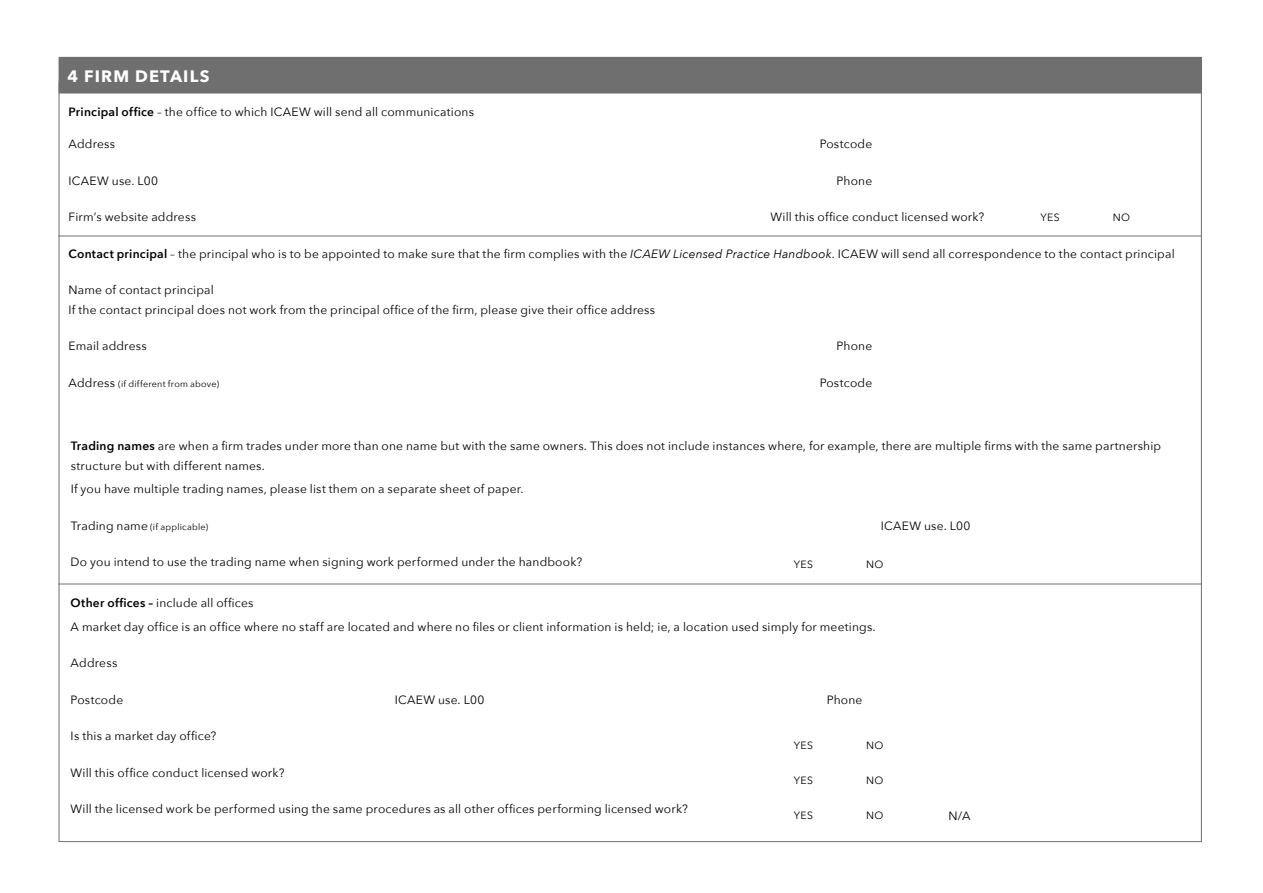
<style>
.page{position:relative;width:1263px;height:893px;background:#fff}
.page>*{position:absolute;margin:0;border:0;box-sizing:border-box;transform-origin:0 0}
.t1{font:700 16.5px "Avenir Next";letter-spacing:.07em;color:#fff}
.t2{font:12px/19.5px "Avenir Next";letter-spacing:.015em;color:#000}
.t3{font:10.5px "Avenir Next";letter-spacing:.03em;color:#000}
.t4{font:9px "Avenir Next";letter-spacing:.025em;color:#000}
.s1{font-weight:600}
.s2{font-style:italic}
.s3{font-size:12px}
</style>
<div class="page">
<hr style="left:58px;top:584px;width:1144px;height:1px;background:#706f6f">
<div style="left:59px;top:57px;width:1142px;height:36px;background:#706f6f"></div>
<hr style="left:59px;top:57px;width:1143px;height:1px;background:#706f6f">
<hr style="left:1201px;top:58px;width:1px;height:35px;background:#706f6f">
<hr style="left:59px;top:93px;width:1143px;height:1px;background:#706f6f">
<hr style="left:58px;top:236px;width:1144px;height:1px;background:#706f6f">
<h1 class="t1" style="left:68px;top:62px;width:144px">4 FIRM DETAILS</h1>
<p class="t2" style="left:69px;top:102px;width:407px"><span class="s1">Principal office</span> – the office to which ICAEW will send all communications</p>
<p class="t2" style="left:69px;top:134px;width:48px">Address</p>
<p class="t2" style="left:820px;top:134px;width:54px">Postcode</p>
<p class="t2" style="left:69px;top:171px;width:91px">ICAEW use. L00</p>
<p class="t2" style="left:836px;top:171px;width:37px">Phone</p>
<p class="t2" style="left:69px;top:207px;width:129px">Firm’s website address</p>
<p class="t2" style="left:771px;top:207px;width:215px">Will this office conduct licensed work?</p>
<p class="t2" style="left:69px;top:244px;width:1108px"><span class="s1">Contact principal</span> – the principal who is to be appointed to make sure that the firm complies with the <span class="s2">ICAEW Licensed Practice Handbook</span>. ICAEW will send all correspondence to the contact principal</p>
<p class="t2" style="left:69px;top:280px;width:588px">Name of contact principal<br>If the contact principal does not work from the principal office of the firm, please give their office address</p>
<p class="t2" style="left:69px;top:336px;width:80px">Email address</p>
<p class="t2" style="left:836px;top:336px;width:37px">Phone</p>
<p class="t4" style="left:69px;top:376px;width:152px"><span class="s3">Address</span> (if different from above)</p>
<p class="t2" style="left:820px;top:373px;width:54px">Postcode</p>
<p class="t3" style="left:1040px;top:208px;width:21px">YES</p>
<p class="t3" style="left:1113px;top:208px;width:19px">NO</p>
<p class="t2" style="left:71px;top:436px;width:1092px"><span class="s1">Trading names</span> are when a firm trades under more than one name but with the same owners. This does not include instances where, for example, there are multiple firms with the same partnership structure but with different names.</p>
<p class="t2" style="left:71px;top:479px;width:454px">If you have multiple trading names, please list them on a separate sheet of paper.</p>
<p class="t4" style="left:71px;top:519px;width:139px"><span class="s3">Trading name</span> (if applicable)</p>
<p class="t2" style="left:881px;top:515px;width:91px">ICAEW use. L00</p>
<p class="t2" style="left:71px;top:552px;width:513px">Do you intend to use the trading name when signing work performed under the handbook?</p>
<p class="t2" style="left:71px;top:591px;width:806px;line-height:23.7px"><span class="s1">Other offices –</span> include all offices<br>A market day office is an office where no staff are located and where no files or client information is held; ie, a location used simply for meetings.</p>
<p class="t2" style="left:71px;top:653px;width:48px">Address</p>
<p class="t2" style="left:71px;top:689px;width:54px">Postcode</p>
<p class="t2" style="left:395px;top:689px;width:91px">ICAEW use. L00</p>
<p class="t2" style="left:827px;top:689px;width:37px">Phone</p>
<p class="t2" style="left:71px;top:726px;width:147px">Is this a market day office?</p>
<p class="t2" style="left:71px;top:762px;width:215px">Will this office conduct licensed work?</p>
<p class="t2" style="left:71px;top:799px;width:619px">Will the licensed work be performed using the same procedures as all other offices performing licensed work?</p>
<p class="t3" style="left:794px;top:555px;width:21px">YES</p>
<p class="t3" style="left:866px;top:555px;width:19px">NO</p>
<p class="t3" style="left:794px;top:736px;width:21px">YES</p>
<p class="t3" style="left:866px;top:736px;width:19px">NO</p>
<p class="t3" style="left:794px;top:771px;width:21px">YES</p>
<p class="t3" style="left:866px;top:771px;width:19px">NO</p>
<p class="t3" style="left:794px;top:806px;width:21px">YES</p>
<p class="t3" style="left:866px;top:806px;width:19px">NO</p>
<p class="t2" style="left:948px;top:806px;width:23px">N/A</p>
</div>
